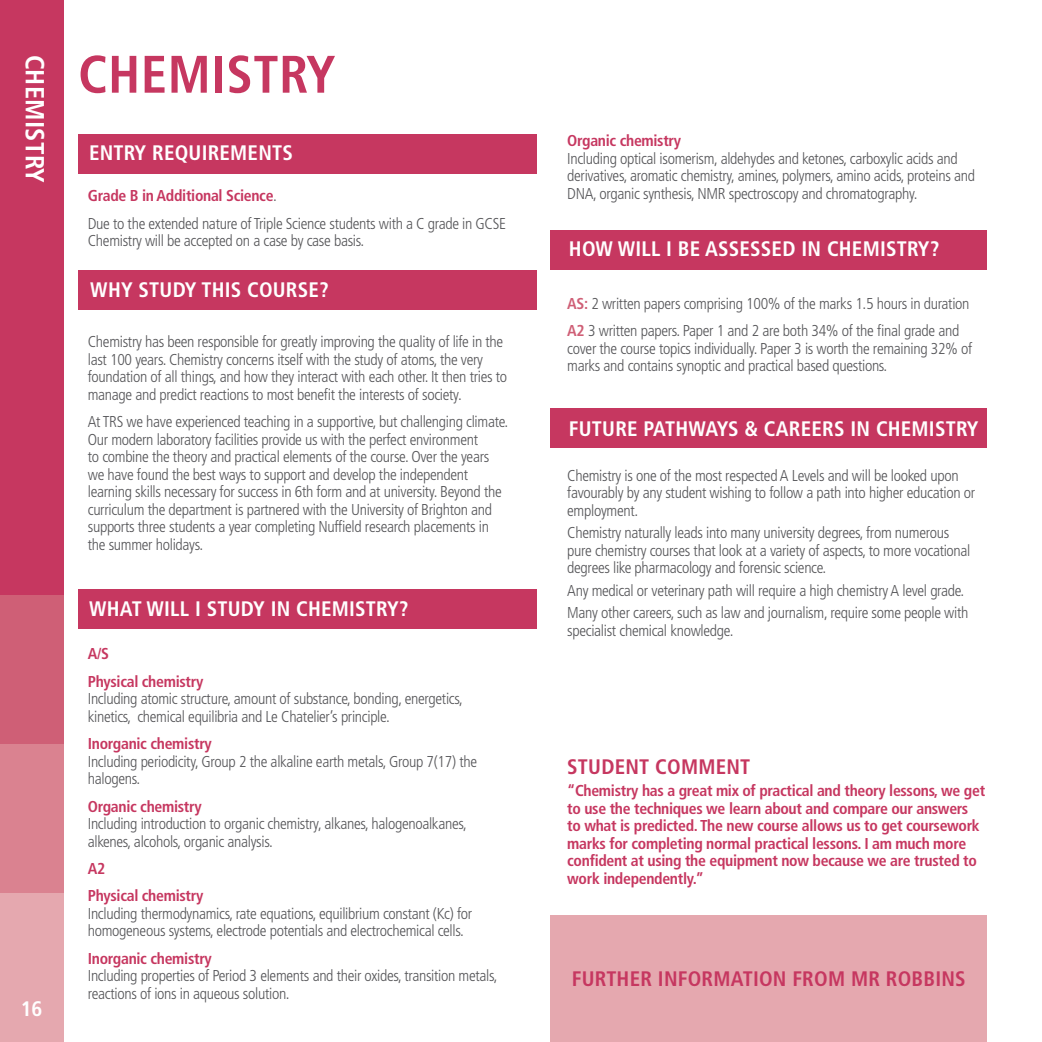
<style>
.page{position:relative;width:1042px;height:1042px;background:#fff}
.page>*{position:absolute;margin:0;border:0;box-sizing:border-box;transform-origin:0 0}
.t1{font:700 condensed 52.68px "Frutiger";letter-spacing:.01em;color:#c63760}
.t2{font:700 condensed 26.25px "Frutiger";letter-spacing:.01em;color:#fff}
.t3{font:700 condensed 21px "Frutiger";letter-spacing:.01em;color:#fff}
.t4{font:700 condensed 21px "Frutiger";letter-spacing:.01em;color:#c63760}
.t5{font:300 condensed 15.75px/17.5px "Frutiger";letter-spacing:-.02em;color:#565659}
.t6{font:700 condensed 15.75px/17.5px "Frutiger";letter-spacing:-.02em;color:#c63760}
.s1{font-weight:700;color:#c63760}
.s2{font-weight:700;color:#cf5f76}
</style>
<div class="page">
<div style="left:0;top:0;width:63px;height:595px;background:#c63760"></div>
<div style="left:0;top:595px;width:63px;height:149px;background:#cf5f76"></div>
<div style="left:0;top:744px;width:63px;height:149px;background:#da8290"></div>
<div style="left:0;top:893px;width:63px;height:149px;background:#e5a8af"></div>
<div style="left:550px;top:915px;width:437px;height:127px;background:#e5a8af"></div>
<div style="left:78px;top:135px;width:459px;height:39px;background:#c63760"></div>
<div style="left:78px;top:270px;width:459px;height:40px;background:#c63760"></div>
<div style="left:78px;top:589px;width:459px;height:40px;background:#c63760"></div>
<div style="left:550px;top:230px;width:437px;height:40px;background:#c63760"></div>
<div style="left:550px;top:408px;width:437px;height:39px;background:#c63760"></div>
<h2 class="t2" style="left:51px;top:55px;width:130px;rotate:90deg">CHEMISTRY</h2>
<h3 class="t3" style="left:21px;top:996px;width:23px">16</h3>
<h1 class="t1" style="left:78px;top:43px;width:259px">CHEMISTRY</h1>
<h3 class="t3" style="left:89px;top:140px;width:205px">ENTRY REQUIREMENTS</h3>
<p class="t5" style="left:88px;top:182px;width:420px;line-height:27.5px"><span class="s1">Grade B in Additional Science</span>.<br>Due to the extended nature of Triple Science students with a C grade in GCSE</p>
<p class="t5" style="left:88px;top:232px;width:278px">Chemistry will be accepted on a case by case basis.</p>
<h3 class="t3" style="left:90px;top:277px;width:240px">WHY STUDY THIS COURSE?</h3>
<p class="t5" style="left:88px;top:333px;width:421px">Chemistry has been responsible for greatly improving the quality of life in the last 100 years. Chemistry concerns itself with the study of atoms, the very foundation of all things, and how they interact with each other. It then tries to manage and predict reactions to most benefit the interests of society.</p>
<p class="t5" style="left:88px;top:413px;width:422px">At TRS we have experienced teaching in a supportive, but challenging climate.<br>Our modern laboratory facilities provide us with the perfect environment<br>to combine the theory and practical elements of the course. Over the years we have found the best ways to support and develop the independent learning skills necessary for success in 6th form and at university. Beyond the curriculum the department is partnered with the University of Brighton and supports three students a year completing Nuffield research placements in the summer holidays.</p>
<h3 class="t3" style="left:89px;top:596px;width:321px">WHAT WILL I STUDY IN CHEMISTRY?</h3>
<p class="t6" style="left:88px;top:640px;width:117px;line-height:27.5px">A/S<br>Physical chemistry</p>
<p class="t5" style="left:88px;top:690px;width:376px">Including atomic structure, amount of substance, bonding, energetics, kinetics, chemical equilibria and Le Chatelier’s principle.</p>
<p class="t6" style="left:88px;top:735px;width:126px">Inorganic chemistry</p>
<p class="t5" style="left:88px;top:753px;width:391px">Including periodicity, Group 2 the alkaline earth metals, Group 7(17) the halogens.</p>
<p class="t6" style="left:88px;top:797px;width:115px">Organic chemistry</p>
<p class="t5" style="left:88px;top:815px;width:380px">Including introduction to organic chemistry, alkanes, halogenoalkanes, alkenes, alcohols, organic analysis.</p>
<p class="t6" style="left:88px;top:855px;width:117px;line-height:27.5px">A2<br>Physical chemistry</p>
<p class="t5" style="left:88px;top:905px;width:386px">Including thermodynamics, rate equations, equilibrium constant (Kc) for homogeneous systems, electrode potentials and electrochemical cells.</p>
<p class="t6" style="left:88px;top:949px;width:126px">Inorganic chemistry</p>
<p class="t5" style="left:88px;top:967px;width:411px">Including properties of Period 3 elements and their oxides, transition metals, reactions of ions in aqueous solution.</p>
<p class="t6" style="left:567px;top:132px;width:115px">Organic chemistry</p>
<p class="t5" style="left:567px;top:150px;width:409px">Including optical isomerism, aldehydes and ketones, carboxylic acids and derivatives, aromatic chemistry, amines, polymers, amino acids, proteins and<br>DNA, organic synthesis, NMR spectroscopy and chromatography.</p>
<h3 class="t3" style="left:569px;top:236px;width:372px">HOW WILL I BE ASSESSED IN CHEMISTRY?</h3>
<p class="t5" style="left:567px;top:290px;width:404px;line-height:27.5px"><span class="s2">AS:</span> 2 written papers comprising 100% of the marks 1.5 hours in duration<br><span class="s2">A2</span> 3 written papers. Paper 1 and 2 are both 34% of the final grade and</p>
<p class="t5" style="left:567px;top:339px;width:406px">cover the course topics individually. Paper 3 is worth the remaining 32% of marks and contains synoptic and practical based questions.</p>
<h3 class="t3" style="left:569px;top:416px;width:411px">FUTURE PATHWAYS &amp; CAREERS IN CHEMISTRY</h3>
<p class="t5" style="left:567px;top:467px;width:409px">Chemistry is one of the most respected A Levels and will be looked upon favourably by any student wishing to follow a path into higher education or employment.</p>
<p class="t5" style="left:567px;top:524px;width:405px">Chemistry naturally leads into many university degrees, from numerous pure chemistry courses that look at a variety of aspects, to more vocational degrees like pharmacology and forensic science.</p>
<p class="t5" style="left:567px;top:579px;width:403px;line-height:22.4px">Any medical or veterinary path will require a high chemistry A level grade.<br>Many other careers, such as law and journalism, require some people with</p>
<p class="t5" style="left:567px;top:622px;width:168px">specialist chemical knowledge.</p>
<h3 class="t4" style="left:567px;top:754px;width:184px">STUDENT COMMENT</h3>
<p class="t6" style="left:567px;top:782px;width:419px">“Chemistry has a great mix of practical and theory lessons, we get to use the techniques we learn about and compare our answers to what is predicted. The new course allows us to get coursework marks for completing normal practical lessons. I am much more confident at using the equipment now because we are trusted to work independently.”</p>
<h3 class="t4" style="left:572px;top:966px;width:395px">FURTHER INFORMATION FROM MR ROBBINS</h3>
</div>
